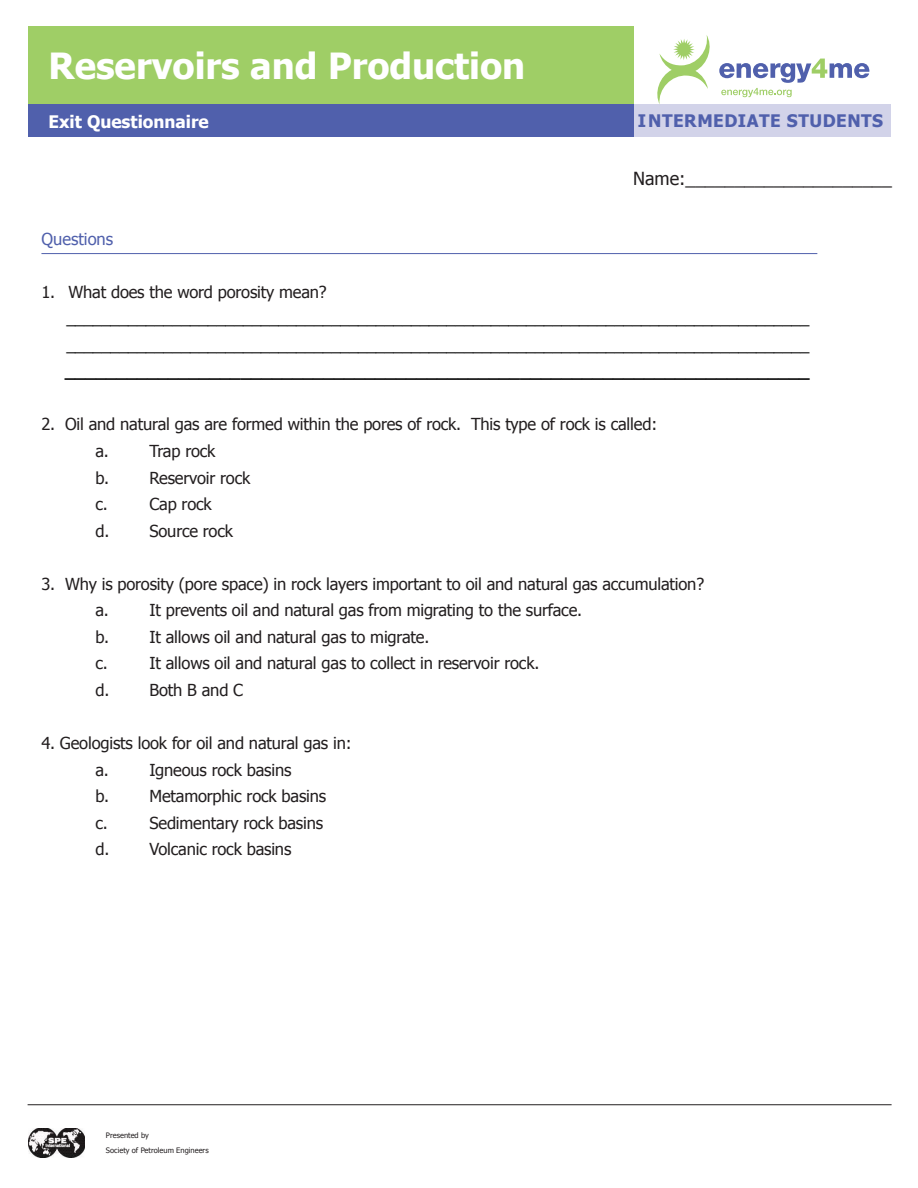
<style>
.page{position:relative;width:918px;height:1188px;background:#fff}
.page>*{position:absolute;margin:0;border:0;box-sizing:border-box;transform-origin:0 0}
.t1{font:700 36px "Tahoma";color:#fff}
.t2{font:18px "Tahoma";color:#231f20}
.t3{font:700 17.25px "Tahoma";letter-spacing:.03em;color:#5060ac}
.t4{font:700 17.25px "Tahoma";color:#fff}
.t5{font:16.5px/26.5px "Tahoma";letter-spacing:-.01em;color:#231f20}
.t6{font:16.5px/26.5px "Tahoma";color:#000}
.t7{font:700 16.5px "Tahoma";color:#000}
.t8{font:16.5px "Tahoma";color:#5060ac}
.t9{font:7.5px/15.8px "Tahoma";color:#231f20}
</style>
<div class="page">
<div style="left:634px;top:104px;width:257px;height:33px;background:#d2d3e9"></div>
<div style="left:28px;top:27px;width:606px;height:77px;background:#9fce66"></div>
<div style="left:28px;top:104px;width:606px;height:33px;background:#5060ac"></div>
<img style="left:28px;top:1128px;width:57px;height:29px">
<hr style="left:28px;top:1104px;width:864px;height:1px;background:#231f20">
<hr style="left:41px;top:253px;width:776px;height:1px;background:#5060ac">
<svg style="left:657px;top:35px;width:213px;height:69px"></svg>
<h1 class="t1" style="left:49px;top:52px;width:478px">Reservoirs and Production</h1>
<p class="t4" style="left:49px;top:114px;width:162px">Exit Questionnaire</p>
<p class="t3" style="left:638px;top:114px;width:247px">INTERMEDIATE STUDENTS</p>
<p class="t2" style="left:633px;top:171px;width:260px">Name:_____________________</p>
<p class="t8" style="left:41px;top:232px;width:73px">Questions</p>
<p class="t5" style="left:41px;top:280px;width:287px">1. What does the word porosity mean?</p>
<p class="t6" style="left:66px;top:306px;width:745px">____________________________________________________________________________________ ____________________________________________________________________________________</p>
<p class="t7" style="left:65px;top:365px;width:747px">________________________________________________________________________</p>
<p class="t5" style="left:95px;top:413px;width:563px;text-indent:-54px">2. Oil and natural gas are formed within the pores of rock. This type of rock is called: a.</p>
<p class="t5" style="left:149px;top:439px;width:68px">Trap rock</p>
<p class="t5" style="left:95px;top:466px;width:15px">b.</p>
<p class="t5" style="left:149px;top:466px;width:102px">Reservoir rock</p>
<p class="t5" style="left:95px;top:492px;width:14px">c.</p>
<p class="t5" style="left:149px;top:492px;width:64px">Cap rock</p>
<p class="t5" style="left:95px;top:519px;width:15px">d.</p>
<p class="t5" style="left:149px;top:519px;width:85px">Source rock</p>
<p class="t5" style="left:95px;top:572px;width:610px;text-indent:-54px">3. Why is porosity (pore space) in rock layers important to oil and natural gas accumulation? a.</p>
<p class="t5" style="left:149px;top:598px;width:434px">It prevents oil and natural gas from migrating to the surface.</p>
<p class="t5" style="left:95px;top:625px;width:15px">b.</p>
<p class="t5" style="left:149px;top:625px;width:281px">It allows oil and natural gas to migrate.</p>
<p class="t5" style="left:95px;top:651px;width:14px">c.</p>
<p class="t5" style="left:149px;top:651px;width:391px">It allows oil and natural gas to collect in reservoir rock.</p>
<p class="t5" style="left:95px;top:678px;width:15px">d.</p>
<p class="t5" style="left:149px;top:678px;width:95px">Both B and C</p>
<p class="t5" style="left:95px;top:731px;width:258px;text-indent:-54px">4. Geologists look for oil and natural gas in: a.</p>
<p class="t5" style="left:149px;top:758px;width:143px">Igneous rock basins</p>
<p class="t5" style="left:95px;top:784px;width:15px">b.</p>
<p class="t5" style="left:149px;top:784px;width:178px">Metamorphic rock basins</p>
<p class="t5" style="left:95px;top:811px;width:14px">c.</p>
<p class="t5" style="left:149px;top:811px;width:175px">Sedimentary rock basins</p>
<p class="t5" style="left:95px;top:837px;width:15px">d.</p>
<p class="t5" style="left:149px;top:837px;width:143px">Volcanic rock basins</p>
<p class="t9" style="left:106px;top:1128px;width:104px">Presented by<br>Society of Petroleum Engineers</p>
</div>
